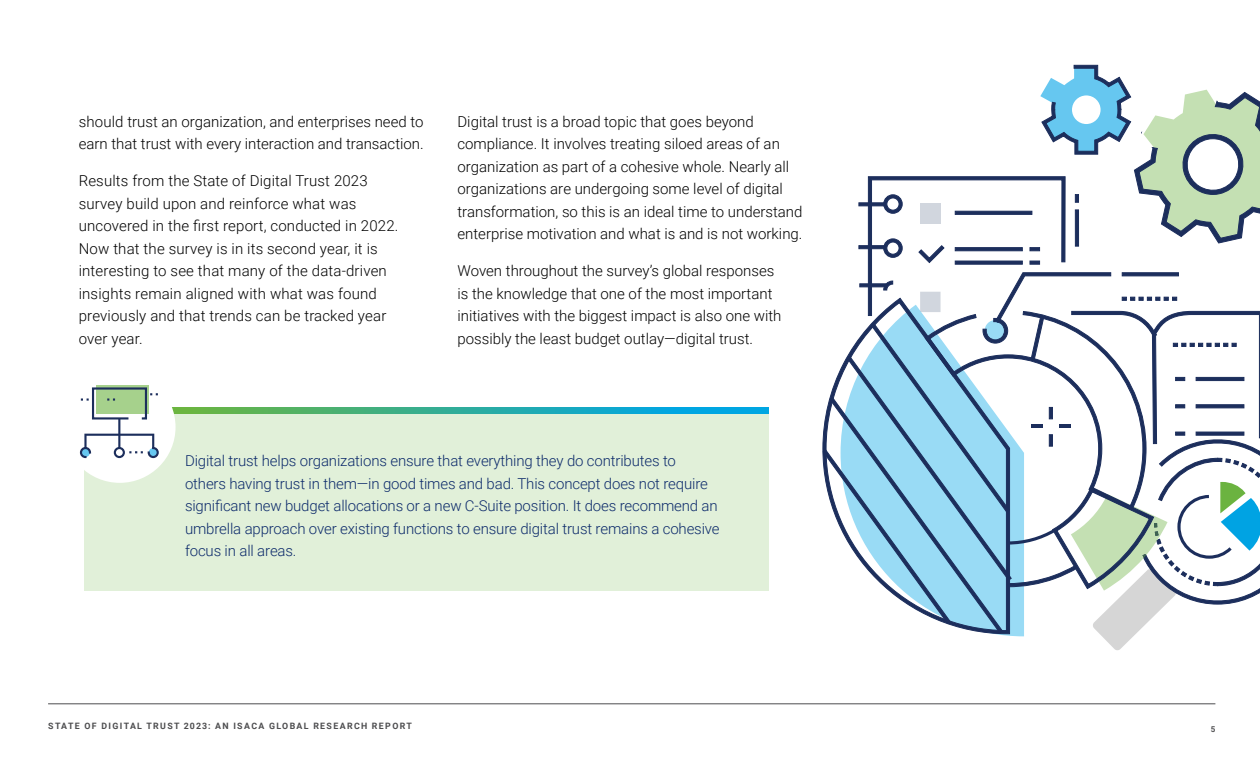
<style>
.page{position:relative;width:1260px;height:765px;background:#fff}
.page>*{position:absolute;margin:0;border:0;box-sizing:border-box;transform-origin:0 0}
.Body_Copy_12_16{font:300 15px/22.5px "Roboto";color:#000}
.Bullet_List{font:300 15px/22.5px "Roboto";letter-spacing:-.01em;color:#0d2b6b}
.t1{font:700 8.75px "Roboto";letter-spacing:.155em;color:#4d4d4f}
.t2{font:700 8px "Roboto";color:#4d4d4f}
</style>
<div class="page">
<hr style="left:48px;top:704px;width:1167px;height:1px;background:#4d4d4f">
<div style="left:84px;top:409px;width:685px;height:182px;background:#e1f0d9"></div>
<svg style="left:822px;top:65px;width:438px;height:585px"></svg>
<svg style="left:171px;top:408px;width:598px;height:6px;background:#2eac9c"></svg>
<div style="left:65px;top:372px;width:109px;height:110px;background:#fff;border-radius:50%"></div>
<div style="left:64px;top:371px;width:112px;height:112px;border:2px solid #fff;border-radius:50%"></div>
<div style="left:96px;top:385px;width:53px;height:29px;background:#a6d18c"></div>
<svg style="left:79px;top:386px;width:81px;height:73px"></svg>
<p class="Body_Copy_12_16" style="left:79px;top:110px;width:346px">should trust an organization, and enterprises need to earn that trust with every interaction and transaction.</p>
<p class="Body_Copy_12_16" style="left:79px;top:169px;width:321px">Results from the State of Digital Trust 2023 survey build upon and reinforce what was uncovered in the first report, conducted in 2022.<br>Now that the survey is in its second year, it is interesting to see that many of the data-driven insights remain aligned with what was found previously and that trends can be tracked year over year.</p>
<p class="Body_Copy_12_16" style="left:458px;top:110px;width:346px">Digital trust is a broad topic that goes beyond compliance. It involves treating siloed areas of an organization as part of a cohesive whole. Nearly all organizations are undergoing some level of digital transformation, so this is an ideal time to understand enterprise motivation and what is and is not working.</p>
<p class="Body_Copy_12_16" style="left:458px;top:259px;width:326px">Woven throughout the survey’s global responses is the knowledge that one of the most important initiatives with the biggest impact is also one with possibly the least budget outlay—digital trust.</p>
<p class="Bullet_List" style="left:185px;top:449px;width:536px">Digital trust helps organizations ensure that everything they do contributes to others having trust in them—in good times and bad. This concept does not require significant new budget allocations or a new C-Suite position. It does recommend an umbrella approach over existing functions to ensure digital trust remains a cohesive focus in all areas.</p>
<p class="t1" style="left:48px;top:720px;width:365px">STATE OF DIGITAL TRUST 2023: AN ISACA GLOBAL RESEARCH REPORT</p>
<p class="t2" style="left:1211px;top:723px;width:6px">5</p>
</div>
